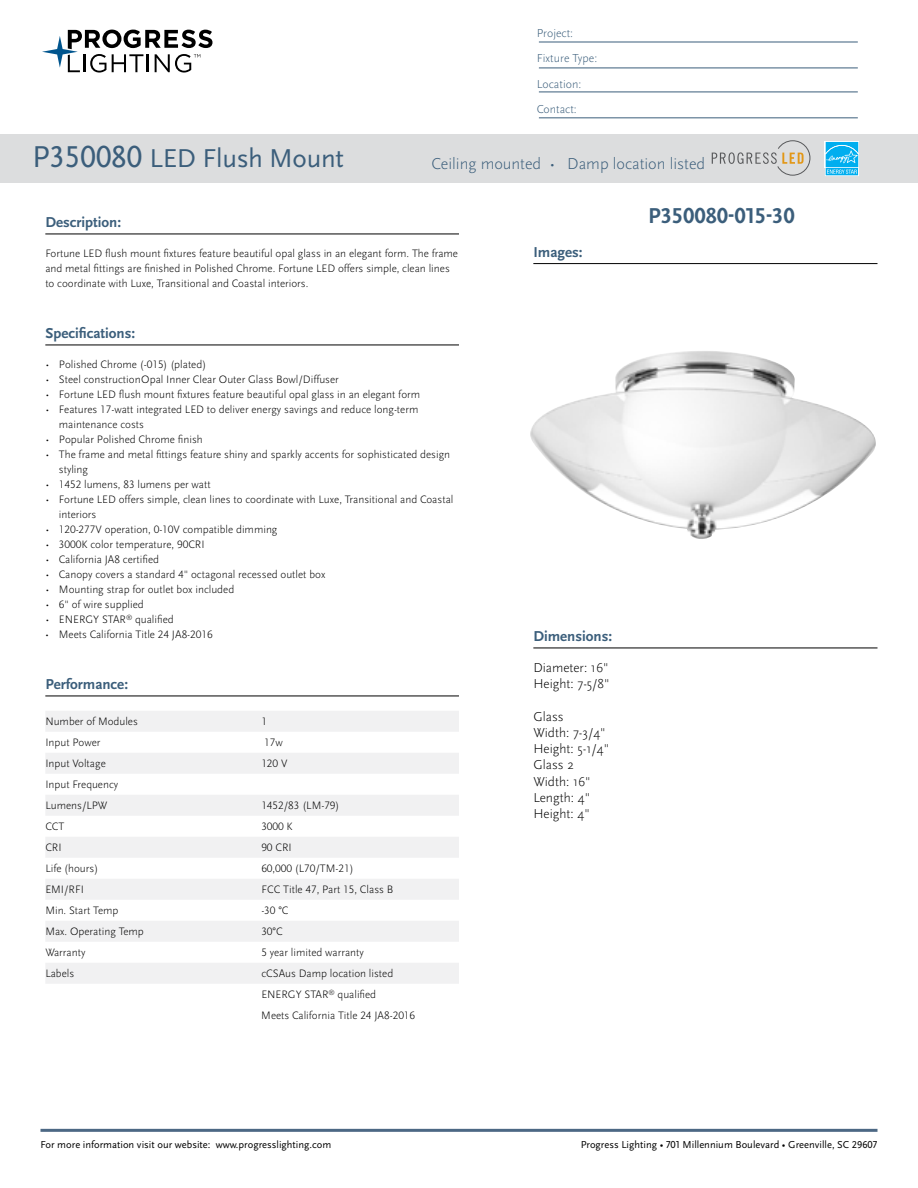
<style>
.page{position:relative;width:918px;height:1188px;background:#fff}
.page>*{position:absolute;margin:0;border:0;box-sizing:border-box;transform-origin:0 0}
.t1{font:27px "Scala Sans Pro";letter-spacing:-.01em;color:#3b5e7b}
.t2{font:700 22.5px "Scala Sans Pro";color:#3b5e7b}
.t3{font:300 16.5px "Scala Sans Pro";color:#3b5e7b}
.t4{font:700 15px "Scala Sans Pro";color:#3b5e7b}
.t5{font:300 13.5px/16.2px "Scala Sans Pro";color:#000}
.t6{font:300 12px/25.5px "Scala Sans Pro";color:#3b5e7b}
.t7{font:300 11.25px/15px "Scala Sans Pro";color:#000}
.t8{font:10.5px "Scala Sans Pro";color:#000}
.s1{font-size:31.5px}
</style>
<div class="page">
<svg style="left:42px;top:30px;width:170px;height:43px"></svg>
<hr style="left:40px;top:1129px;width:838px;height:3px;background:#4c6884">
<hr style="left:539px;top:42px;width:319px;height:1px;background:#3b5e7b">
<hr style="left:539px;top:68px;width:319px;height:1px;background:#3b5e7b">
<hr style="left:539px;top:92px;width:319px;height:1px;background:#3b5e7b">
<hr style="left:539px;top:118px;width:319px;height:1px;background:#3b5e7b">
<hr style="left:533px;top:263px;width:344px;height:1px;background:#000">
<hr style="left:45px;top:234px;width:414px;height:1px;background:#000">
<hr style="left:45px;top:345px;width:414px;height:1px;background:#000">
<hr style="left:45px;top:696px;width:414px;height:1px;background:#000">
<div style="left:45px;top:711px;width:414px;height:21px;background:#f1f1f2"></div>
<div style="left:45px;top:753px;width:414px;height:21px;background:#f1f1f2"></div>
<div style="left:45px;top:795px;width:414px;height:21px;background:#f1f1f2"></div>
<div style="left:45px;top:837px;width:414px;height:21px;background:#f1f1f2"></div>
<div style="left:45px;top:879px;width:414px;height:21px;background:#f1f1f2"></div>
<div style="left:45px;top:921px;width:414px;height:21px;background:#f1f1f2"></div>
<div style="left:45px;top:963px;width:414px;height:21px;background:#f1f1f2"></div>
<div style="left:0;top:134px;width:918px;height:49px;background:#dcddde"></div>
<img style="left:530px;top:351px;width:346px;height:188px">
<svg style="left:712px;top:141px;width:98px;height:34px"></svg>
<hr style="left:533px;top:648px;width:344px;height:1px;background:#000">
<div style="left:825px;top:141px;width:34px;height:27px;background:#f2fafe"></div>
<svg style="left:825px;top:142px;width:34px;height:34px"></svg>
<p class="t6" style="left:537px;top:20px;width:62px">Project:<br>Fixture Type:<br>Location:<br>Contact:</p>
<h1 class="t1" style="left:32px;top:142px;width:313px"><span class="s1">P350080</span> LED Flush Mount</h1>
<h3 class="t3" style="left:432px;top:154px;width:275px">Ceiling mounted • Damp location listed</h3>
<h2 class="t2" style="left:648px;top:202px;width:148px">P350080-015-30</h2>
<h3 class="t4" style="left:45px;top:213px;width:77px">Description:</h3>
<p class="t7" style="left:45px;top:246px;width:414px">Fortune LED flush mount fixtures feature beautiful opal glass in an elegant form. The frame and metal fittings are finished in Polished Chrome. Fortune LED offers simple, clean lines to coordinate with Luxe, Transitional and Coastal interiors.</p>
<h3 class="t4" style="left:45px;top:324px;width:91px">Specifications:</h3>
<p class="t7" style="left:45px;top:357px;width:162px">• Polished Chrome (-015) (plated)</p>
<p class="t7" style="left:45px;top:372px;width:295px">• Steel constructionOpal Inner Clear Outer Glass Bowl/Diffuser</p>
<p class="t7" style="left:45px;top:387px;width:376px">• Fortune LED flush mount fixtures feature beautiful opal glass in an elegant form</p>
<p class="t7" style="left:59px;top:402px;width:361px;text-indent:-13px">• Features 17-watt integrated LED to deliver energy savings and reduce long-term maintenance costs</p>
<p class="t7" style="left:45px;top:432px;width:159px">• Popular Polished Chrome finish</p>
<p class="t7" style="left:59px;top:447px;width:393px;text-indent:-13px">• The frame and metal fittings feature shiny and sparkly accents for sophisticated design styling</p>
<p class="t7" style="left:45px;top:477px;width:167px">• 1452 lumens, 83 lumens per watt</p>
<p class="t7" style="left:59px;top:492px;width:396px;text-indent:-13px">• Fortune LED offers simple, clean lines to coordinate with Luxe, Transitional and Coastal interiors</p>
<p class="t7" style="left:45px;top:522px;width:234px">• 120-277V operation, 0-10V compatible dimming</p>
<p class="t7" style="left:45px;top:537px;width:161px">• 3000K color temperature, 90CRI</p>
<p class="t7" style="left:45px;top:552px;width:115px">• California JA8 certified</p>
<p class="t7" style="left:45px;top:567px;width:281px">• Canopy covers a standard 4" octagonal recessed outlet box</p>
<p class="t7" style="left:45px;top:582px;width:190px">• Mounting strap for outlet box included</p>
<p class="t7" style="left:45px;top:597px;width:100px">• 6" of wire supplied</p>
<p class="t7" style="left:45px;top:612px;width:130px">• ENERGY STAR<sup>®</sup> qualified</p>
<p class="t7" style="left:45px;top:627px;width:169px">• Meets California Title 24 JA8-2016</p>
<h3 class="t4" style="left:45px;top:675px;width:84px">Performance:</h3>
<p class="t7" style="left:45px;top:714px;width:94px">Number of Modules</p>
<p class="t7" style="left:261px;top:714px;width:7px">1</p>
<p class="t7" style="left:45px;top:735px;width:57px">Input Power</p>
<p class="t7" style="left:264px;top:735px;width:20px">17w</p>
<p class="t7" style="left:45px;top:756px;width:62px">Input Voltage</p>
<p class="t7" style="left:261px;top:756px;width:28px">120 V</p>
<p class="t7" style="left:45px;top:774px;width:74px;line-height:21px">Input Frequency<br>Lumens/LPW</p>
<h3 class="t4" style="left:533px;top:243px;width:51px">Images:</h3>
<h3 class="t4" style="left:533px;top:627px;width:80px">Dimensions:</h3>
<p class="t5" style="left:533px;top:660px;width:78px">Diameter: 16"<br>Height: 7-5/8"</p>
<p class="t5" style="left:533px;top:708px;width:77px">Glass<br>Width: 7-3/4"<br>Height: 5-1/4"<br>Glass 2<br>Width: 16"<br>Length: 4"<br>Height: 4"</p>
<p class="t7" style="left:261px;top:798px;width:80px">1452/83 (LM-79)</p>
<p class="t7" style="left:45px;top:819px;width:21px">CCT</p>
<p class="t7" style="left:261px;top:819px;width:33px">3000 K</p>
<p class="t7" style="left:45px;top:840px;width:18px">CRI</p>
<p class="t7" style="left:261px;top:840px;width:32px">90 CRI</p>
<p class="t7" style="left:45px;top:861px;width:54px">Life (hours)</p>
<p class="t7" style="left:261px;top:861px;width:94px">60,000 (L70/TM-21)</p>
<p class="t7" style="left:45px;top:882px;width:40px">EMI/RFI</p>
<p class="t7" style="left:261px;top:882px;width:134px">FCC Title 47, Part 15, Class B</p>
<p class="t7" style="left:45px;top:903px;width:75px">Min. Start Temp</p>
<p class="t7" style="left:261px;top:903px;width:29px">-30 °C</p>
<p class="t7" style="left:45px;top:924px;width:100px">Max. Operating Temp</p>
<p class="t7" style="left:261px;top:924px;width:23px">30°C</p>
<p class="t7" style="left:45px;top:945px;width:42px">Warranty</p>
<p class="t7" style="left:261px;top:945px;width:104px">5 year limited warranty</p>
<p class="t7" style="left:45px;top:966px;width:30px">Labels</p>
<p class="t7" style="left:261px;top:963px;width:155px;line-height:21px">cCSAus Damp location listed<br>ENERGY STAR<sup>®</sup> qualified<br>Meets California Title 24 JA8-2016</p>
<p class="t8" style="left:40px;top:1139px;width:292px">For more information visit our website: www.progresslighting.com</p>
<p class="t8" style="left:581px;top:1138px;width:298px">Progress Lighting • 701 Millennium Boulevard • Greenville, SC 29607</p>
</div>
